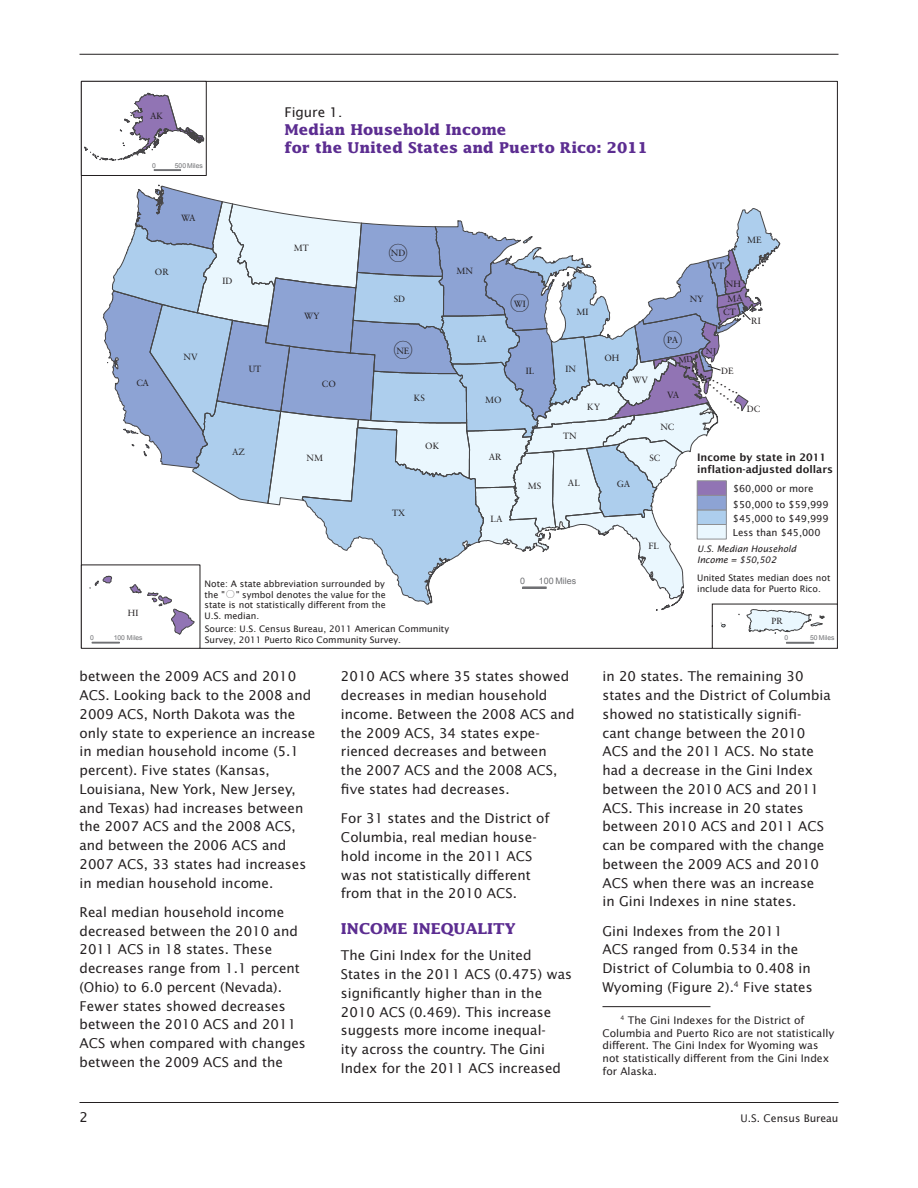
<style>
.page{position:relative;width:918px;height:1188px;background:#fff}
.page>*{position:absolute;margin:0;border:0;box-sizing:border-box;transform-origin:0 0}
.t1{font:25.8px "ESRI Default Marker";color:#231f20}
.t2{font:700 15px/17.5px "Lucida Std";color:#5c2d91}
.subhead1{font:700 15px "Lucida";color:#5c2d91}
.Body_text{font:13.5px/18.8px "Lucida Sans";color:#231f20}
.t3{font:11.25px "ESRI Default Marker";color:#231f20}
.footnote{font:10.5px/12.8px "Lucida Sans";color:#231f20}
.t4{font:600 10.5px/12.3px "Lucida Sans";color:#231f20}
.t5{font:9.75px/14.4px "Lucida Sans";color:#231f20}
.t6{font:9px/10.6px "Lucida Sans";color:#231f20}
.t7{font:9px "Sabon LT Std";letter-spacing:-.005em;color:#231f20}
.t8{font:italic 9px/10.6px "Lucida Sans";color:#231f20}
.t9{font:8.85px "Arial";color:#707174}
.t10{font:8.85px "Sabon LT Std";color:#231f20}
.t11{font:8.25px "Sabon LT Std";color:#231f20}
.t12{font:6.75px "Arial";letter-spacing:-.005em;color:#707174}
</style>
<div class="page">
<hr style="left:80px;top:1102px;width:758px;height:1px;background:#231f20">
<hr style="left:80px;top:54px;width:758px;height:1px;background:#231f20">
<hr style="left:603px;top:1006px;width:108px;height:1px;background:#231f20">
<svg style="left:84px;top:92px;width:121px;height:69px"></svg>
<div style="left:81px;top:81px;width:126px;height:95px;border:1px solid #231f20"></div>
<div style="left:154px;top:169px;width:27px;height:2px;border:1px solid #6f7073"></div>
<svg style="left:89px;top:184px;width:749px;height:465px"></svg>
<p class="t7" style="left:150px;top:110px;width:14px">AK</p>
<p class="t12" style="left:152px;top:161px;width:5px">0</p>
<p class="t12" style="left:175px;top:161px;width:29px">500 Miles</p>
<p class="Body_text" style="left:285px;top:103px;width:59px">Figure 1.</p>
<p class="t2" style="left:285px;top:121px;width:365px">Median Household Income<br>for the United States and Puerto Rico: 2011</p>
<p class="t7" style="left:181px;top:212px;width:16px">WA</p>
<p class="t7" style="left:155px;top:267px;width:15px">OR</p>
<p class="t7" style="left:222px;top:276px;width:11px">ID</p>
<p class="t7" style="left:136px;top:377px;width:14px">CA</p>
<p class="t7" style="left:184px;top:351px;width:15px">NV</p>
<p class="t7" style="left:249px;top:364px;width:14px">UT</p>
<p class="t7" style="left:232px;top:447px;width:14px">AZ</p>
<p class="t7" style="left:294px;top:243px;width:16px">MT</p>
<p class="t7" style="left:304px;top:311px;width:17px">WY</p>
<p class="t7" style="left:322px;top:379px;width:15px">CO</p>
<p class="t7" style="left:307px;top:453px;width:18px">NM</p>
<p class="t1" style="left:389px;top:238px;width:20px">(</p>
<p class="t7" style="left:391px;top:248px;width:16px">ND</p>
<p class="t7" style="left:394px;top:294px;width:13px">SD</p>
<p class="t1" style="left:394px;top:335px;width:20px">(</p>
<p class="t7" style="left:397px;top:345px;width:14px">NE</p>
<p class="t7" style="left:414px;top:393px;width:12px">KS</p>
<p class="t7" style="left:425px;top:441px;width:15px">OK</p>
<p class="t7" style="left:392px;top:507px;width:14px">TX</p>
<p class="t10" style="left:128px;top:608px;width:12px">HI</p>
<p class="t6" style="left:205px;top:578px;width:182px">Note: A state abbreviation surrounded by the "</p>
<p class="t3" style="left:227px;top:587px;width:9px">(</p>
<p class="t6" style="left:205px;top:589px;width:183px;text-align:justify;text-indent:31px">" symbol denotes the value for the state is not statistically different from the U.S. median.</p>
<p class="t7" style="left:747px;top:234px;width:16px">ME</p>
<p class="t7" style="left:457px;top:265px;width:18px">MN</p>
<p class="t7" style="left:712px;top:261px;width:14px">VT</p>
<p class="t7" style="left:726px;top:278px;width:16px">NH</p>
<p class="t1" style="left:511px;top:288px;width:20px">(</p>
<p class="t7" style="left:514px;top:298px;width:13px">WI</p>
<p class="t7" style="left:576px;top:306px;width:13px">MI</p>
<p class="t7" style="left:690px;top:294px;width:15px">NY</p>
<p class="t7" style="left:723px;top:307px;width:14px">CT</p>
<p class="t7" style="left:751px;top:315px;width:11px">RI</p>
<p class="t7" style="left:477px;top:334px;width:11px">IA</p>
<p class="t7" style="left:604px;top:352px;width:16px">OH</p>
<p class="t1" style="left:664px;top:325px;width:20px">(</p>
<p class="t7" style="left:667px;top:335px;width:12px">PA</p>
<p class="t11" style="left:706px;top:346px;width:12px">NJ</p>
<p class="t7" style="left:526px;top:366px;width:10px">IL</p>
<p class="t7" style="left:566px;top:364px;width:12px">IN</p>
<p class="t7" style="left:721px;top:366px;width:14px">DE</p>
<p class="t7" style="left:633px;top:375px;width:17px">WV</p>
<p class="t7" style="left:485px;top:395px;width:18px">MO</p>
<p class="t7" style="left:587px;top:401px;width:14px">KY</p>
<p class="t7" style="left:667px;top:389px;width:13px">VA</p>
<p class="t7" style="left:747px;top:403px;width:15px">DC</p>
<p class="t7" style="left:660px;top:421px;width:15px">NC</p>
<p class="t7" style="left:563px;top:431px;width:15px">TN</p>
<p class="t7" style="left:489px;top:451px;width:14px">AR</p>
<p class="t7" style="left:491px;top:514px;width:13px">LA</p>
<p class="t7" style="left:528px;top:480px;width:15px">MS</p>
<p class="t7" style="left:568px;top:477px;width:13px">AL</p>
<p class="t7" style="left:617px;top:478px;width:15px">GA</p>
<p class="t7" style="left:649px;top:452px;width:12px">SC</p>
<p class="t4" style="left:697px;top:451px;width:137px">Income by state in 2011 inflation-adjusted dollars</p>
<p class="t5" style="left:733px;top:482px;width:97px">$60,000 or more $50,000 to $59,999 $45,000 to $49,999<br>Less than $45,000</p>
<p class="t7" style="left:649px;top:540px;width:12px">FL</p>
<p class="t8" style="left:697px;top:543px;width:100px">U.S. Median Household<br>Income = $50,502</p>
<p class="t9" style="left:520px;top:575px;width:6px">0</p>
<p class="t9" style="left:539px;top:575px;width:39px">100 Miles</p>
<p class="t6" style="left:697px;top:573px;width:135px">United States median does not include data for Puerto Rico.</p>
<p class="t10" style="left:771px;top:615px;width:13px">PR</p>
<p class="t6" style="left:205px;top:624px;width:246px">Source: U.S. Census Bureau, 2011 American Community<br>Survey, 2011 Puerto Rico Community Survey.</p>
<p class="t12" style="left:90px;top:633px;width:5px">0</p>
<p class="t12" style="left:114px;top:633px;width:30px">100 Miles</p>
<p class="t12" style="left:785px;top:633px;width:5px">0</p>
<p class="t12" style="left:810px;top:633px;width:26px">50 Miles</p>
<p class="Body_text" style="left:80px;top:667px;width:238px">between the 2009 ACS and 2010<br>ACS. Looking back to the 2008 and<br>2009 ACS, North Dakota was the only state to experience an increase in median household income (5.1 percent). Five states (Kansas,<br>Louisiana, New York, New Jersey, and Texas) had increases between the 2007 ACS and the 2008 ACS, and between the 2006 ACS and<br>2007 ACS, 33 states had increases in median household income.</p>
<p class="Body_text" style="left:80px;top:903px;width:228px">Real median household income decreased between the 2010 and<br>2011 ACS in 18 states. These decreases range from 1.1 percent (Ohio) to 6.0 percent (Nevada).<br>Fewer states showed decreases between the 2010 ACS and 2011<br>ACS when compared with changes between the 2009 ACS and the</p>
<p class="Body_text" style="left:341px;top:667px;width:235px">2010 ACS where 35 states showed decreases in median household income. Between the 2008 ACS and the 2009 ACS, 34 states expe&shy;rienced decreases and between<br>the 2007 ACS and the 2008 ACS, five states had decreases.</p>
<p class="Body_text" style="left:341px;top:809px;width:210px">For 31 states and the District of<br>Columbia, real median house&shy;hold income in the 2011 ACS was not statistically different from that in the 2010 ACS.</p>
<p class="subhead1" style="left:341px;top:920px;width:176px">INCOME INEQUALITY</p>
<p class="Body_text" style="left:341px;top:946px;width:233px">The Gini Index for the United<br>States in the 2011 ACS (0.475) was significantly higher than in the<br>2010 ACS (0.469). This increase suggests more income inequal-<br>ity across the country. The Gini<br>Index for the 2011 ACS increased</p>
<p class="Body_text" style="left:602px;top:667px;width:230px">in 20 states. The remaining 30 states and the District of Columbia showed no statistically signifi&shy;cant change between the 2010<br>ACS and the 2011 ACS. No state had a decrease in the Gini Index between the 2010 ACS and 2011<br>ACS. This increase in 20 states between 2010 ACS and 2011 ACS can be compared with the change between the 2009 ACS and 2010<br>ACS when there was an increase<br>in Gini Indexes in nine states.</p>
<p class="Body_text" style="left:602px;top:922px;width:212px">Gini Indexes from the 2011<br>ACS ranged from 0.534 in the<br>District of Columbia to 0.408 in<br>Wyoming (Figure 2).<sup>4</sup> Five states</p>
<p class="footnote" style="left:603px;top:1014px;width:233px;text-indent:18px"><sup>4</sup> The Gini Indexes for the District of Columbia and Puerto Rico are not statistically different. The Gini Index for Wyoming was not statistically different from the Gini Index for Alaska.</p>
<p class="Body_text" style="left:80px;top:1108px;width:10px">2</p>
<p class="footnote" style="left:741px;top:1112px;width:99px">U.S. Census Bureau</p>
</div>
